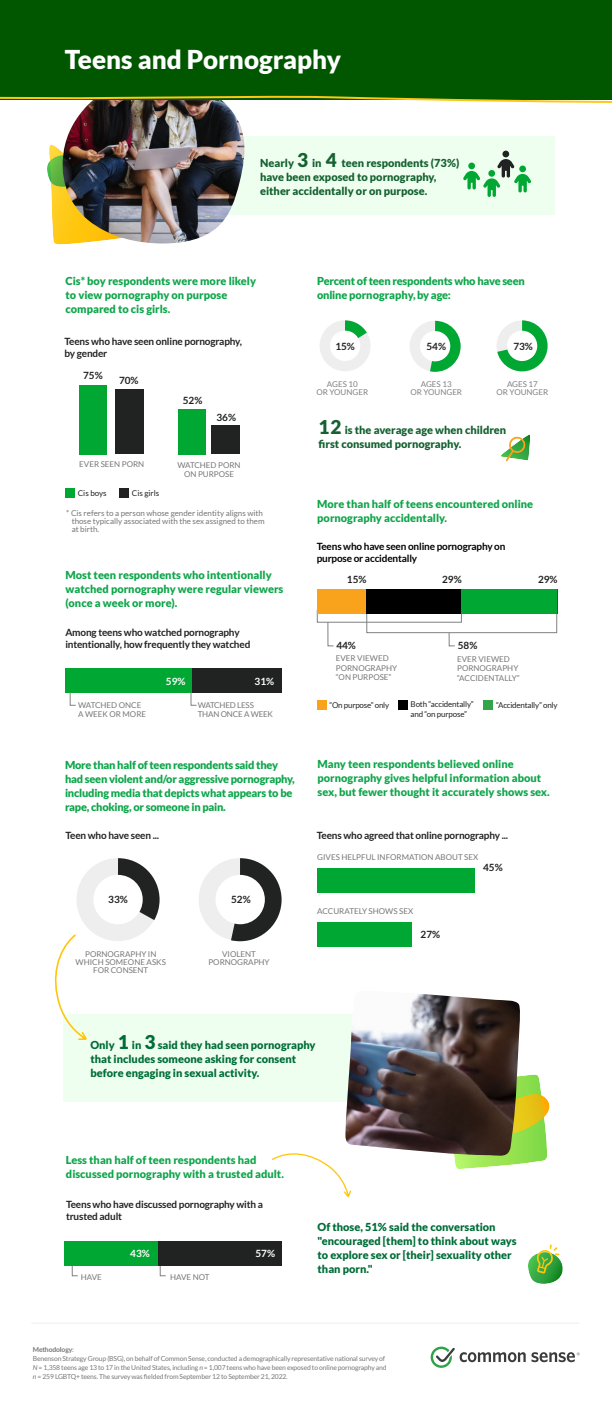
<style>
.page{position:relative;width:612px;height:1416px;background:#fff}
.page>*{position:absolute;margin:0;border:0;box-sizing:border-box;transform-origin:0 0}
.t1{font:900 26px "Lato";color:#fff}
.t2{font:900 11px/14px "Lato";color:#0fa64b}
.t3{font:900 11px/14px "Lato";color:#006d38}
.t4{font:900 11px/14px "Lato";letter-spacing:-.02em;color:#0fa64b}
.t5{font:900 11px/14px "Lato";color:#156131}
.t6{font:700 10px/12px "Lato";letter-spacing:-.015em;color:#212222}
.t7{font:700 10px/12px "Lato";letter-spacing:-.015em;color:#000}
.t8{font:700 10px "Lato";color:#fff}
.t9{font:8px/9.6px "Lato";color:#767677}
.t10{font:8px/10px "Lato";letter-spacing:-.02em;color:#222}
.t11{font:8px/8px "Lato";color:#808083;text-align:center}
.t12{font:8px/9.6px "Lato";letter-spacing:-.02em;color:#767677}
.t13{font:8px "Lato";color:#222}
.t14{font:6.8px/9px "Lato";letter-spacing:-.02em;color:#767677}
.s1{font-size:19px}
.s2{font-weight:700}
.s3{font-style:italic}
</style>
<div class="page">
<hr style="left:31px;top:1323px;width:548px;height:1px;background:#eee">
<svg style="left:431px;top:1347px;width:149px;height:21px"></svg>
<div style="left:79px;top:385px;width:28px;height:69px;background:#00a733"></div>
<div style="left:178px;top:409px;width:28px;height:45px;background:#00a733"></div>
<div style="left:115px;top:390px;width:28px;height:64px;background:#212222"></div>
<div style="left:211px;top:425px;width:28px;height:29px;background:#212222"></div>
<div style="left:188px;top:136px;width:366px;height:79px;background:#efffef"></div>
<svg style="left:463px;top:151px;width:68px;height:46px"></svg>
<svg style="left:47px;top:145px;width:18px;height:100px"></svg>
<img style="left:58px;top:108px;width:187px;height:136px">
<div style="left:0;top:0;width:612px;height:100px;background:#005700"></div>
<div style="left:77px;top:858px;width:83px;height:83px;background:#eee;border-radius:50%"></div>
<svg style="left:118px;top:858px;width:42px;height:62px"></svg>
<div style="left:93px;top:875px;width:50px;height:49px;background:#fff;border-radius:50%"></div>
<div style="left:317px;top:700px;width:10px;height:10px;background:#f9a21b"></div>
<svg style="left:160px;top:1266px;width:6px;height:10px"></svg>
<svg style="left:72px;top:1266px;width:6px;height:10px"></svg>
<div style="left:65px;top:1241px;width:217px;height:25px;background:#212222"></div>
<div style="left:67px;top:668px;width:215px;height:25px;background:#212222"></div>
<div style="left:65px;top:668px;width:127px;height:25px;background:#00a733"></div>
<div style="left:65px;top:1241px;width:93px;height:25px;background:#00a733"></div>
<div style="left:120px;top:488px;width:9px;height:10px;background:#212222"></div>
<div style="left:398px;top:700px;width:10px;height:10px;background:#000"></div>
<svg style="left:454px;top:1075px;width:96px;height:94px"></svg>
<div style="left:64px;top:1014px;width:346px;height:88px;background:#efffef"></div>
<div style="left:65px;top:488px;width:10px;height:10px;background:#00a733"></div>
<div style="left:484px;top:700px;width:9px;height:10px;background:#33a549"></div>
<img style="left:345px;top:994px;width:176px;height:163px">
<div style="left:317px;top:868px;width:158px;height:24px;background:#00a733"></div>
<div style="left:317px;top:922px;width:95px;height:24px;background:#00a733"></div>
<svg style="left:190px;top:692px;width:7px;height:14px"></svg>
<div style="left:367px;top:613px;width:190px;height:20px;border:1px solid #808083"></div>
<svg style="left:70px;top:692px;width:6px;height:14px"></svg>
<svg style="left:327px;top:622px;width:7px;height:24px"></svg>
<svg style="left:449px;top:632px;width:6px;height:14px"></svg>
<div style="left:199px;top:858px;width:83px;height:83px;background:#eee;border-radius:50%"></div>
<svg style="left:231px;top:858px;width:51px;height:83px"></svg>
<div style="left:216px;top:875px;width:49px;height:49px;background:#fff;border-radius:50%"></div>
<svg style="left:272px;top:1149px;width:79px;height:48px"></svg>
<svg style="left:54px;top:934px;width:33px;height:106px"></svg>
<svg style="left:0;top:95px;width:612px;height:13px"></svg>
<svg style="left:528px;top:1244px;width:35px;height:40px"></svg>
<svg style="left:501px;top:435px;width:29px;height:26px"></svg>
<div style="left:320px;top:320px;width:51px;height:51px;background:#eee;border-radius:50%"></div>
<svg style="left:345px;top:320px;width:22px;height:22px"></svg>
<div style="left:330px;top:331px;width:30px;height:30px;background:#fff;border-radius:50%"></div>
<div style="left:410px;top:321px;width:51px;height:51px;background:#eee;border-radius:50%"></div>
<svg style="left:430px;top:321px;width:31px;height:51px"></svg>
<div style="left:420px;top:331px;width:30px;height:30px;background:#fff;border-radius:50%"></div>
<svg style="left:497px;top:320px;width:51px;height:51px"></svg>
<div style="left:507px;top:331px;width:30px;height:30px;background:#fff;border-radius:50%"></div>
<div style="left:317px;top:589px;width:49px;height:25px;background:#f9a21b"></div>
<div style="left:366px;top:589px;width:96px;height:25px;background:#000"></div>
<div style="left:462px;top:589px;width:95px;height:25px;background:#00a733"></div>
<h1 class="t1" style="left:65px;top:49px;width:278px">Teens and Pornography</h1>
<p class="t5" style="left:260px;top:156px;width:201px">Nearly <span class="s1">3</span> in <span class="s1">4</span> teen respondents (73%) have been exposed to pornography, either accidentally or on purpose.</p>
<p class="t2" style="left:66px;top:275px;width:192px">Cis* boy respondents were more likely to view pornography on purpose compared to cis girls.</p>
<p class="t6" style="left:65px;top:336px;width:179px">Teens who have seen online pornography, by gender</p>
<p class="t6" style="left:83px;top:370px;width:21px">75%</p>
<p class="t6" style="left:119px;top:375px;width:21px">70%</p>
<p class="t9" style="left:79px;top:460px;width:67px">EVER SEEN PORN</p>
<p class="t10" style="left:78px;top:489px;width:30px">Cis boys</p>
<p class="t13" style="left:132px;top:490px;width:29px">Cis girls</p>
<p class="t6" style="left:183px;top:395px;width:21px">52%</p>
<p class="t6" style="left:217px;top:412px;width:21px">36%</p>
<p class="t9" style="left:177px;top:461px;width:65px;text-align:center">WATCHED PORN<br>ON PURPOSE</p>
<p class="t9" style="left:72px;top:509px;width:194px;line-height:8px;text-indent:-5px">* Cis refers to a person whose gender identity aligns with those typically associated with the sex assigned to them at birth.</p>
<p class="t2" style="left:66px;top:569px;width:219px">Most teen respondents who intentionally watched pornography were regular viewers (once a week or more).</p>
<p class="t6" style="left:65px;top:627px;width:187px">Among teens who watched pornography intentionally, how frequently they watched</p>
<p class="t9" style="left:78px;top:700px;width:70px">WATCHED ONCE<br>A WEEK OR MORE</p>
<p class="t8" style="left:166px;top:677px;width:21px">59%</p>
<p class="t8" style="left:255px;top:677px;width:21px">31%</p>
<p class="t12" style="left:198px;top:701px;width:77px">WATCHED LESS<br>THAN ONCE A WEEK</p>
<p class="t4" style="left:65px;top:759px;width:231px">More than half of teen respondents said they had seen violent and/or aggressive pornography, including media that depicts what appears to be rape, choking, or someone in pain.</p>
<p class="t6" style="left:65px;top:831px;width:95px">Teen who have seen ...</p>
<p class="t6" style="left:108px;top:894px;width:21px">33%</p>
<p class="t9" style="left:76px;top:950px;width:92px;line-height:8px;text-align:center">PORNOGRAPHY IN<br>WHICH SOMEONE ASKS<br>FOR CONSENT</p>
<p class="t6" style="left:231px;top:894px;width:21px">52%</p>
<p class="t9" style="left:208px;top:950px;width:63px;line-height:8px;text-align:center">VIOLENT<br>PORNOGRAPHY</p>
<p class="t4" style="left:317px;top:275px;width:209px">Percent of teen respondents who have seen online pornography, by age:</p>
<p class="t6" style="left:335px;top:341px;width:21px">15%</p>
<p class="t6" style="left:426px;top:341px;width:21px">54%</p>
<p class="t6" style="left:513px;top:341px;width:21px">73%</p>
<p class="t11" style="left:316px;top:381px;width:53px">AGES 10<br>OR YOUNGER</p>
<p class="t11" style="left:410px;top:381px;width:53px">AGES 13<br>OR YOUNGER</p>
<p class="t11" style="left:497px;top:381px;width:53px">AGES 17<br>OR YOUNGER</p>
<p class="t5" style="left:319px;top:423px;width:189px"><span class="s1">12</span> is the average age when children first consumed pornography.</p>
<p class="t2" style="left:317px;top:498px;width:217px">More than half of teens encountered online pornography accidentally.</p>
<p class="t7" style="left:317px;top:541px;width:190px">Teens who have seen online pornography on purpose or accidentally</p>
<p class="t6" style="left:347px;top:574px;width:21px">15%</p>
<p class="t6" style="left:442px;top:574px;width:21px">29%</p>
<p class="t6" style="left:538px;top:574px;width:21px">29%</p>
<p class="t6" style="left:336px;top:640px;width:21px">44%</p>
<p class="t6" style="left:458px;top:640px;width:21px">58%</p>
<p class="t9" style="left:336px;top:654px;width:63px">EVER VIEWED<br>PORNOGRAPHY “ON PURPOSE”</p>
<p class="t9" style="left:457px;top:655px;width:64px">EVER VIEWED<br>PORNOGRAPHY “ACCIDENTALLY”</p>
<p class="t10" style="left:411px;top:700px;width:65px">Both “accidentally” and “on purpose”</p>
<p class="t10" style="left:330px;top:701px;width:61px">“On purpose” only</p>
<p class="t10" style="left:496px;top:701px;width:63px">“Accidentally” only</p>
<p class="t2" style="left:318px;top:757px;width:234px">Many teen respondents believed online pornography gives helpful information about sex, but fewer thought it accurately shows sex.</p>
<p class="t6" style="left:317px;top:831px;width:193px">Teens who agreed that online pornography ...</p>
<p class="t9" style="left:317px;top:853px;width:163px">GIVES HELPFUL INFORMATION ABOUT SEX</p>
<p class="t9" style="left:317px;top:907px;width:97px">ACCURATELY SHOWS SEX</p>
<p class="t6" style="left:421px;top:929px;width:21px">27%</p>
<p class="t6" style="left:483px;top:862px;width:21px">45%</p>
<p class="t3" style="left:90px;top:1039px;width:227px">Only <span class="s1">1</span> in <span class="s1">3</span> said they had seen pornography that includes someone asking for consent before engaging in sexual activity.</p>
<p class="t2" style="left:66px;top:1153px;width:220px">Less than half of teen respondents had discussed pornography with a trusted adult.</p>
<p class="t6" style="left:66px;top:1200px;width:199px">Teens who have discussed pornography with a trusted adult</p>
<p class="t8" style="left:130px;top:1250px;width:21px">43%</p>
<p class="t8" style="left:255px;top:1250px;width:21px">57%</p>
<p class="t9" style="left:81px;top:1273px;width:23px">HAVE</p>
<p class="t9" style="left:170px;top:1273px;width:41px">HAVE NOT</p>
<p class="t3" style="left:318px;top:1220px;width:201px">Of those, 51% said the conversation "encouraged [them] to think about ways to explore sex or [their] sexuality other than porn."</p>
<p class="t14" style="left:33px;top:1346px;width:355px"><span class="s2">Methodology</span>:<br>Benenson Strategy Group (BSG), on behalf of Common Sense, conducted a demographically representative national survey of <span class="s3">N</span> = 1,358 teens age 13 to 17 in the United States, including <span class="s3">n</span> = 1,007 teens who have been exposed to online pornography and <span class="s3">n</span> = 259 LGBTQ+ teens. The survey was fielded from September 12 to September 21, 2022.</p>
</div>
